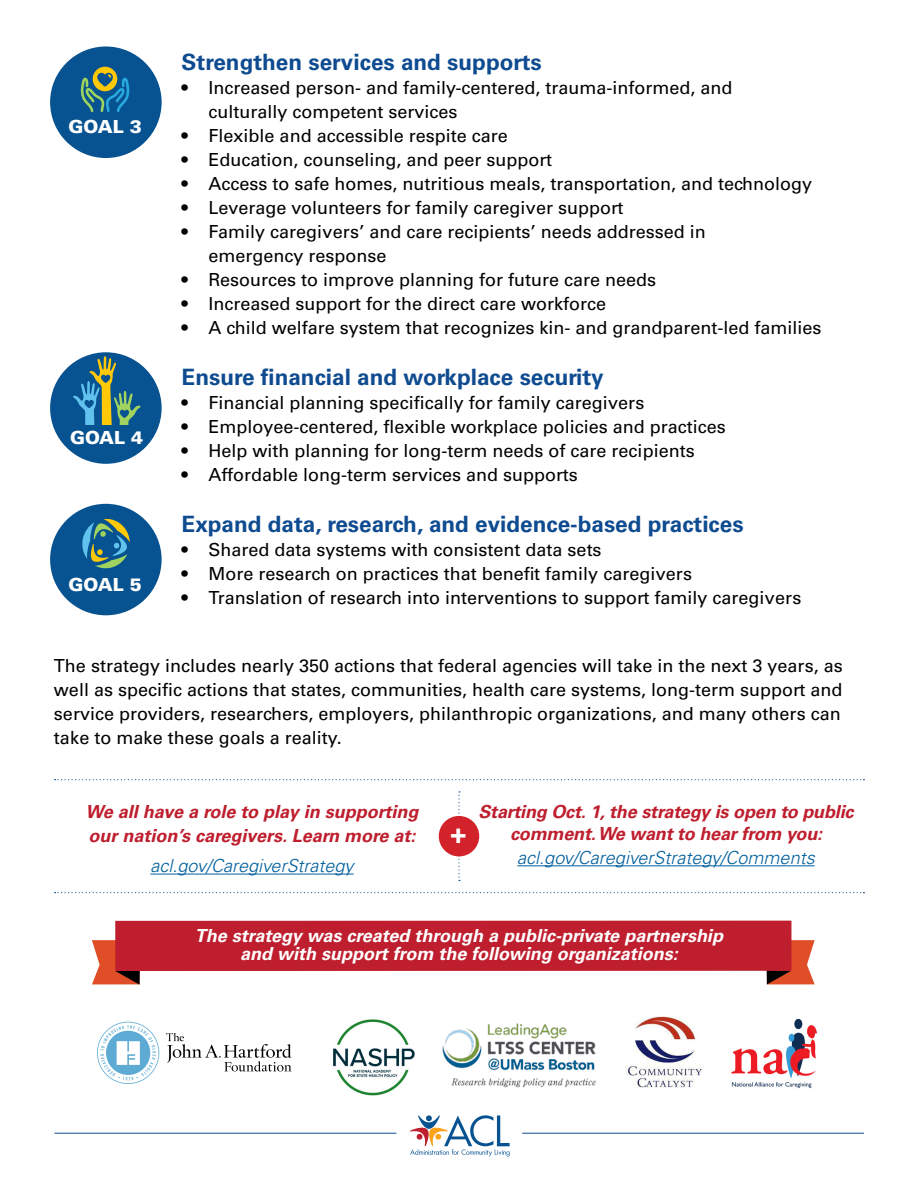
<style>
.page{position:relative;width:918px;height:1188px;background:#fff}
.page>*{position:absolute;margin:0;border:0;box-sizing:border-box;transform-origin:0 0}
.t1{font:700 27px "Univers LT Std";color:#fff}
.t2{font:700 22.5px "Univers LT Std";color:#0e4b90}
.t3{font:18px/24px "Univers LT Std";color:#000}
.t4{font:italic 700 18px/24px "Univers LT Std";letter-spacing:-.01em;color:#be1e2d}
.t5{font:italic 700 18px/18px "Univers LT Std";color:#fff;text-align:center}
.t6{font:italic 300 18px "Univers LT Std";color:#005f9c}
.t7{font:900 18px "Univers LT Std";color:#fff}
</style>
<div class="page">
<div style="left:50px;top:46px;width:112px;height:112px;background:#075290;border-radius:50%"></div>
<div style="left:50px;top:352px;width:112px;height:112px;background:#075290;border-radius:50%"></div>
<div style="left:50px;top:504px;width:112px;height:111px;background:#075290;border-radius:50%"></div>
<hr style="left:150px;top:874px;width:204px;height:1px;background:#005f9c">
<hr style="left:517px;top:865px;width:298px;height:1px;background:#005f9c">
<svg style="left:92px;top:940px;width:48px;height:45px"></svg>
<svg style="left:767px;top:940px;width:48px;height:44px"></svg>
<div style="left:115px;top:921px;width:676px;height:50px;background:#be1e2d"></div>
<svg style="left:166px;top:1033px;width:126px;height:38px"></svg>
<svg style="left:97px;top:1022px;width:62px;height:62px"></svg>
<img style="left:333px;top:1019px;width:82px;height:77px">
<img style="left:442px;top:1023px;width:154px;height:65px">
<img style="left:623px;top:1016px;width:79px;height:72px">
<img style="left:731px;top:1018px;width:86px;height:71px">
<svg style="left:410px;top:1115px;width:99px;height:41px"></svg>
<svg style="left:82px;top:519px;width:48px;height:50px"></svg>
<svg style="left:458px;top:791px;width:2px;height:90px"></svg>
<svg style="left:55px;top:779px;width:809px;height:1px"></svg>
<hr style="left:55px;top:1133px;width:341px;height:1px;background:#0e4b90">
<hr style="left:522px;top:1133px;width:342px;height:1px;background:#0e4b90">
<svg style="left:55px;top:892px;width:809px;height:1px"></svg>
<div style="left:439px;top:816px;width:40px;height:40px;background:#d2232a;border-radius:50%"></div>
<svg style="left:81px;top:67px;width:49px;height:45px"></svg>
<svg style="left:73px;top:356px;width:68px;height:69px"></svg>
<p class="t7" style="left:69px;top:116px;width:75px">GOAL 3</p>
<p class="t7" style="left:70px;top:427px;width:75px">GOAL 4</p>
<p class="t7" style="left:69px;top:573px;width:75px">GOAL 5</p>
<p class="t2" style="left:182px;top:49px;width:362px">Strengthen services and supports</p>
<p class="t3" style="left:209px;top:76px;width:525px;text-indent:-27px">• Increased person- and family-centered, trauma-informed, and culturally competent services</p>
<p class="t3" style="left:182px;top:124px;width:328px">• Flexible and accessible respite care</p>
<p class="t3" style="left:182px;top:148px;width:372px">• Education, counseling, and peer support</p>
<p class="t3" style="left:182px;top:172px;width:632px">• Access to safe homes, nutritious meals, transportation, and technology</p>
<p class="t3" style="left:182px;top:196px;width:443px">• Leverage volunteers for family caregiver support</p>
<p class="t3" style="left:209px;top:220px;width:499px;text-indent:-27px">• Family caregivers’ and care recipients’ needs addressed in emergency response</p>
<p class="t3" style="left:182px;top:268px;width:476px">• Resources to improve planning for future care needs</p>
<p class="t3" style="left:182px;top:292px;width:426px">• Increased support for the direct care workforce</p>
<p class="t3" style="left:182px;top:316px;width:641px">• A child welfare system that recognizes kin- and grandparent-led families</p>
<p class="t2" style="left:182px;top:364px;width:424px">Ensure financial and workplace security</p>
<p class="t3" style="left:182px;top:391px;width:464px">• Financial planning specifically for family caregivers</p>
<p class="t3" style="left:182px;top:415px;width:546px">• Employee-centered, flexible workplace policies and practices</p>
<p class="t3" style="left:182px;top:439px;width:515px">• Help with planning for long-term needs of care recipients</p>
<p class="t3" style="left:182px;top:463px;width:398px">• Affordable long-term services and supports</p>
<p class="t2" style="left:182px;top:510px;width:564px">Expand data, research, and evidence-based practices</p>
<p class="t3" style="left:182px;top:537px;width:422px">• Shared data systems with consistent data sets</p>
<p class="t3" style="left:182px;top:561px;width:512px">• More research on practices that benefit family caregivers</p>
<p class="t3" style="left:182px;top:585px;width:621px">• Translation of research into interventions to support family caregivers</p>
<p class="t3" style="left:54px;top:654px;width:790px">The strategy includes nearly 350 actions that federal agencies will take in the next 3 years, as well as specific actions that states, communities, health care systems, long-term support and service providers, researchers, employers, philanthropic organizations, and many others can take to make these goals a reality.</p>
<p class="t4" style="left:85px;top:800px;width:335px">We all have a role to play in supporting our nation’s caregivers. Learn more at:</p>
<p class="t6" style="left:150px;top:855px;width:205px">acl.gov/CaregiverStrategy</p>
<h1 class="t1" style="left:450px;top:818px;width:17px">+</h1>
<p class="t4" style="left:478px;top:800px;width:377px;line-height:22.5px;text-align:center">Starting Oct. 1, the strategy is open to public comment. We want to hear from you:</p>
<p class="t6" style="left:517px;top:847px;width:299px">acl.gov/CaregiverStrategy/Comments</p>
<p class="t5" style="left:195px;top:927px;width:530px">The strategy was created through a public-private partnership and with support from the following organizations:</p>
</div>
